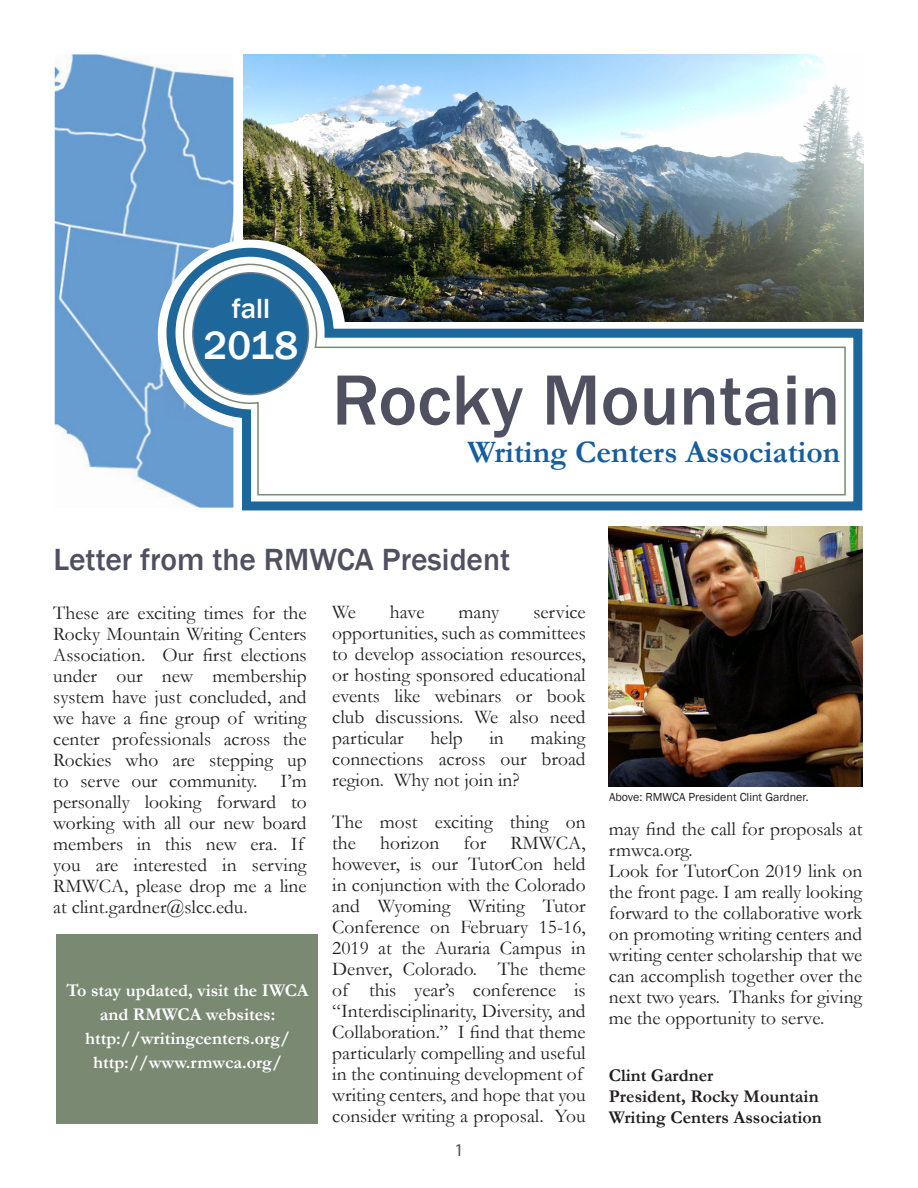
<style>
.page{position:relative;width:918px;height:1188px;background:#fff}
.page>*{position:absolute;margin:0;border:0;box-sizing:border-box;transform-origin:0 0}
.t1{font:500 73.5px "Franklin Gothic";color:#505160}
.t2{font:500 40.5px "Franklin Gothic";color:#fff}
.t3{font:500 31.5px "Franklin Gothic";color:#505160}
.t4{font:700 31.5px "Garamond";color:#175d9e}
.t5{font:500 28.5px "Franklin Gothic";color:#fff}
.t6{font:19.5px/21px "Garamond";color:#231f20}
.t7{font:700 18px/24px "Garamond";color:#fff;text-align:center}
.t8{font:700 18px/21px "Garamond";color:#231f20}
.t9{font:18px "Myriad Pro";color:#505160}
.t10{font:12px "Franklin Gothic";color:#231f20}
</style>
<div class="page">
<img style="left:55px;top:54px;width:178px;height:442px">
<img style="left:243px;top:54px;width:621px;height:189px">
<svg style="left:162px;top:243px;width:702px;height:268px"></svg>
<svg style="left:182px;top:263px;width:665px;height:233px"></svg>
<div style="left:56px;top:934px;width:262px;height:190px;background:#7a8972"></div>
<img style="left:609px;top:527px;width:253px;height:259px">
<p class="t5" style="left:232px;top:291px;width:40px">fall</p>
<p class="t2" style="left:204px;top:320px;width:96px">2018</p>
<p class="t1" style="left:332px;top:355px;width:510px">Rocky Mountain</p>
<p class="t4" style="left:467px;top:430px;width:374px">Writing Centers Association</p>
<p class="t3" style="left:53px;top:540px;width:458px">Letter from the RMWCA President</p>
<p class="t6" style="left:332px;top:600px;width:25px">We</p>
<p class="t6" style="left:390px;top:600px;width:36px">have</p>
<p class="t6" style="left:458px;top:600px;width:43px">many</p>
<p class="t6" style="left:332px;top:600px;width:255px;text-align:justify;text-indent:201px">service opportunities, such as committees to develop association resources, or hosting sponsored educational events like webinars or book club discussions. We also need particular</p>
<p class="t6" style="left:53px;top:602px;width:255px">These are exciting times for the<br>Rocky Mountain Writing Centers<br>Association. Our first elections under our new membership system have just concluded, and we have a fine group of writing center professionals across the<br>Rockies who are stepping up to serve our community. I’m personally looking forward to working with all our new board members in this new era. If you are interested in serving<br>RMWCA, please drop me a line at clint.gardner@slcc.edu.</p>
<p class="t6" style="left:332px;top:726px;width:255px;text-align:justify;text-indent:198px">making connections across our broad region. Why not join in?</p>
<p class="t6" style="left:332px;top:810px;width:255px">The most exciting thing on the horizon for RMWCA, however, is our TutorCon held in conjunction with the Colorado and Wyoming Writing Tutor<br>Conference on February 15-16,<br>2019 at the Auraria Campus in<br>Denver, Colorado. The theme of this year’s conference is “Interdisciplinarity, Diversity, and<br>Collaboration.” I find that theme particularly compelling and useful in the continuing development of writing centers, and hope that you consider writing a proposal. You</p>
<p class="t6" style="left:609px;top:817px;width:255px">may find the call for proposals at rmwca.org.</p>
<p class="t6" style="left:430px;top:726px;width:34px">help</p>
<p class="t6" style="left:489px;top:726px;width:16px">in</p>
<p class="t10" style="left:609px;top:789px;width:201px">Above: RMWCA President Clint Gardner.</p>
<p class="t6" style="left:609px;top:859px;width:255px;text-align:justify">Look for TutorCon 2019 link on the front page. I am really looking forward to the collaborative work on promoting writing centers and writing center scholarship that we can accomplish together over the next two years. Thanks for giving me the opportunity to serve.</p>
<p class="t7" style="left:67px;top:979px;width:244px">To stay updated, visit the IWCA and RMWCA websites:</p>
<p class="t7" style="left:85px;top:1027px;width:206px">http://writingcenters.org/</p>
<p class="t7" style="left:93px;top:1051px;width:190px">http://www.rmwca.org/</p>
<p class="t8" style="left:609px;top:1064px;width:106px">Clint Gardner</p>
<p class="t8" style="left:609px;top:1085px;width:215px">President, Rocky Mountain<br>Writing Centers Association</p>
<p class="t9" style="left:454px;top:1139px;width:11px">1</p>
</div>
